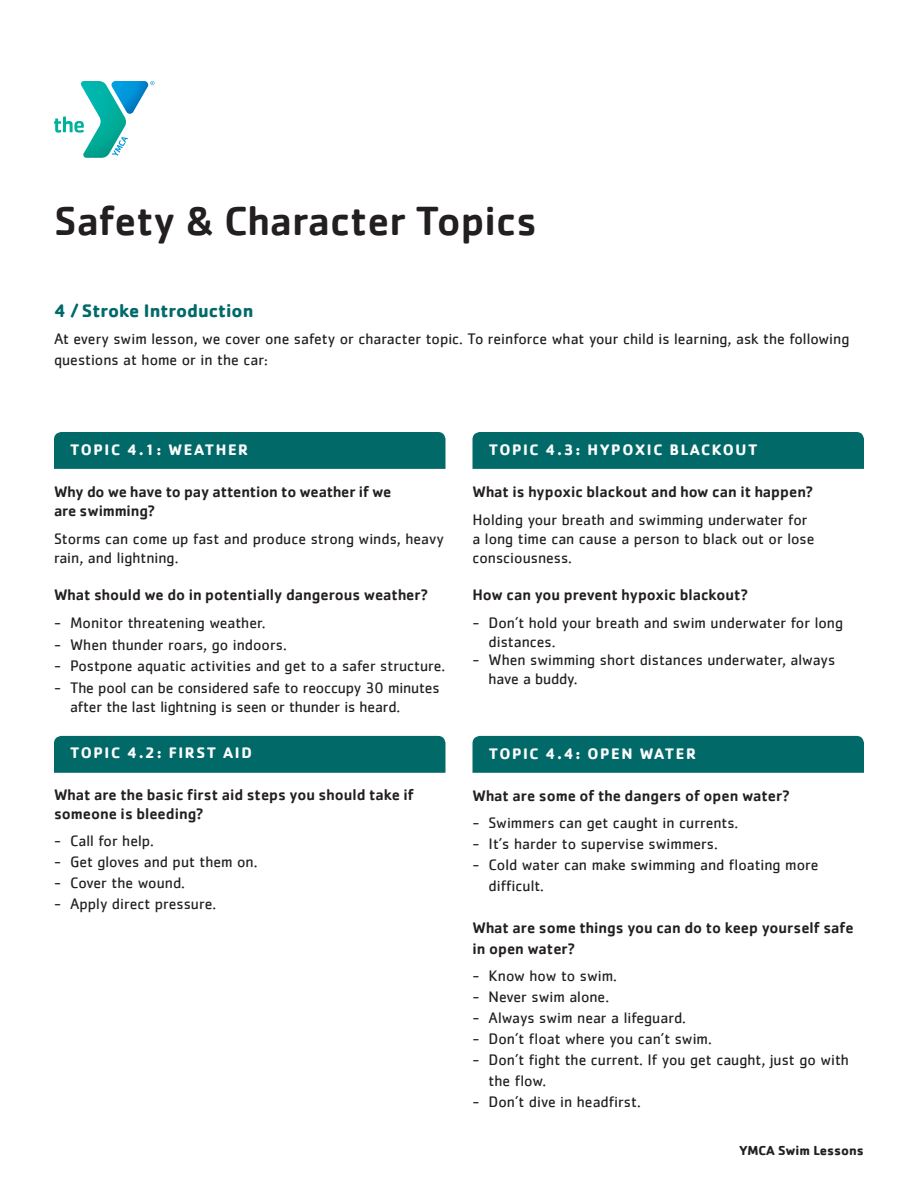
<style>
.page{position:relative;width:918px;height:1188px;background:#fff}
.page>*{position:absolute;margin:0;border:0;box-sizing:border-box;transform-origin:0 0}
.t1{font:500 42px "Cachet";color:#231f20}
.t2{font:700 18.75px "Cachet";color:#016a69}
.Activities___Drills{font:15.75px/18.8px "Cachet";color:#231f20}
.Activities___Drills-2{font:500 15.75px/18.8px "Cachet";color:#231f20}
.Sub_Heads{font:700 15.75px "Cachet";letter-spacing:.1em;color:#fff}
.t3{font:700 13.5px "Cachet";color:#231f20}
</style>
<div class="page">
<div style="left:54px;top:432px;width:392px;height:37px;background:#016a69"></div>
<div style="left:472px;top:432px;width:392px;height:37px;background:#016a69"></div>
<div style="left:472px;top:736px;width:392px;height:37px;background:#016a69"></div>
<div style="left:54px;top:736px;width:392px;height:37px;background:#016a69"></div>
<svg style="left:54px;top:81px;width:100px;height:77px"></svg>
<p class="t1" style="left:54px;top:195px;width:485px">Safety &amp; Character Topics</p>
<p class="t2" style="left:54px;top:299px;width:201px">4 / Stroke Introduction</p>
<p class="Activities___Drills" style="left:54px;top:328px;width:797px;line-height:21px">At every swim lesson, we cover one safety or character topic. To reinforce what your child is learning, ask the following questions at home or in the car:</p>
<p class="Sub_Heads" style="left:70px;top:440px;width:179px">TOPIC 4.1: WEATHER</p>
<p class="Activities___Drills-2" style="left:54px;top:482px;width:339px">Why do we have to pay attention to weather if we are swimming?</p>
<p class="Activities___Drills" style="left:54px;top:529px;width:391px">Storms can come up fast and produce strong winds, heavy rain, and lightning.</p>
<p class="Activities___Drills-2" style="left:54px;top:585px;width:376px">What should we do in potentially dangerous weather?</p>
<p class="Activities___Drills" style="left:54px;top:613px;width:213px">- Monitor threatening weather.</p>
<p class="Activities___Drills" style="left:54px;top:635px;width:234px">- When thunder roars, go indoors.</p>
<p class="Activities___Drills" style="left:54px;top:656px;width:393px">- Postpone aquatic activities and get to a safer structure.</p>
<p class="Activities___Drills" style="left:70px;top:678px;width:371px;text-indent:-16px">- The pool can be considered safe to reoccupy 30 minutes after the last lightning is seen or thunder is heard.</p>
<p class="Sub_Heads" style="left:70px;top:743px;width:183px">TOPIC 4.2: FIRST AID</p>
<p class="Activities___Drills-2" style="left:54px;top:785px;width:361px">What are the basic first aid steps you should take if someone is bleeding?</p>
<p class="Activities___Drills" style="left:54px;top:831px;width:101px">- Call for help.</p>
<p class="Activities___Drills" style="left:54px;top:852px;width:205px">- Get gloves and put them on.</p>
<p class="Activities___Drills" style="left:54px;top:873px;width:132px">- Cover the wound.</p>
<p class="Activities___Drills" style="left:54px;top:894px;width:164px">- Apply direct pressure.</p>
<p class="Sub_Heads" style="left:489px;top:440px;width:270px">TOPIC 4.3: HYPOXIC BLACKOUT</p>
<p class="Activities___Drills-2" style="left:472px;top:482px;width:343px">What is hypoxic blackout and how can it happen?</p>
<p class="Activities___Drills" style="left:472px;top:510px;width:343px">Holding your breath and swimming underwater for a long time can cause a person to black out or lose consciousness.</p>
<p class="Activities___Drills-2" style="left:472px;top:585px;width:278px">How can you prevent hypoxic blackout?</p>
<p class="Activities___Drills" style="left:489px;top:613px;width:356px;text-indent:-16px">- Don’t hold your breath and swim underwater for long distances.</p>
<p class="Activities___Drills" style="left:489px;top:650px;width:348px;text-indent:-16px">- When swimming short distances underwater, always have a buddy.</p>
<p class="Sub_Heads" style="left:489px;top:744px;width:209px">TOPIC 4.4: OPEN WATER</p>
<p class="Activities___Drills-2" style="left:472px;top:786px;width:319px">What are some of the dangers of open water?</p>
<p class="Activities___Drills" style="left:472px;top:813px;width:267px">- Swimmers can get caught in currents.</p>
<p class="Activities___Drills" style="left:472px;top:834px;width:247px">- It’s harder to supervise swimmers.</p>
<p class="Activities___Drills" style="left:489px;top:854px;width:331px;line-height:21px;text-indent:-16px">- Cold water can make swimming and floating more difficult.</p>
<p class="Activities___Drills-2" style="left:472px;top:917px;width:383px;line-height:21px">What are some things you can do to keep yourself safe in open water?</p>
<p class="Activities___Drills" style="left:472px;top:966px;width:146px">- Know how to swim.</p>
<p class="Activities___Drills" style="left:472px;top:987px;width:138px">- Never swim alone.</p>
<p class="Activities___Drills" style="left:472px;top:1008px;width:215px">- Always swim near a lifeguard.</p>
<p class="Activities___Drills" style="left:472px;top:1029px;width:241px">- Don’t float where you can’t swim.</p>
<p class="Activities___Drills" style="left:489px;top:1049px;width:362px;line-height:21px;text-indent:-16px">- Don’t fight the current. If you get caught, just go with the flow.</p>
<p class="Activities___Drills" style="left:472px;top:1092px;width:170px">- Don’t dive in headfirst.</p>
<p class="t3" style="left:739px;top:1142px;width:126px">YMCA Swim Lessons</p>
</div>
